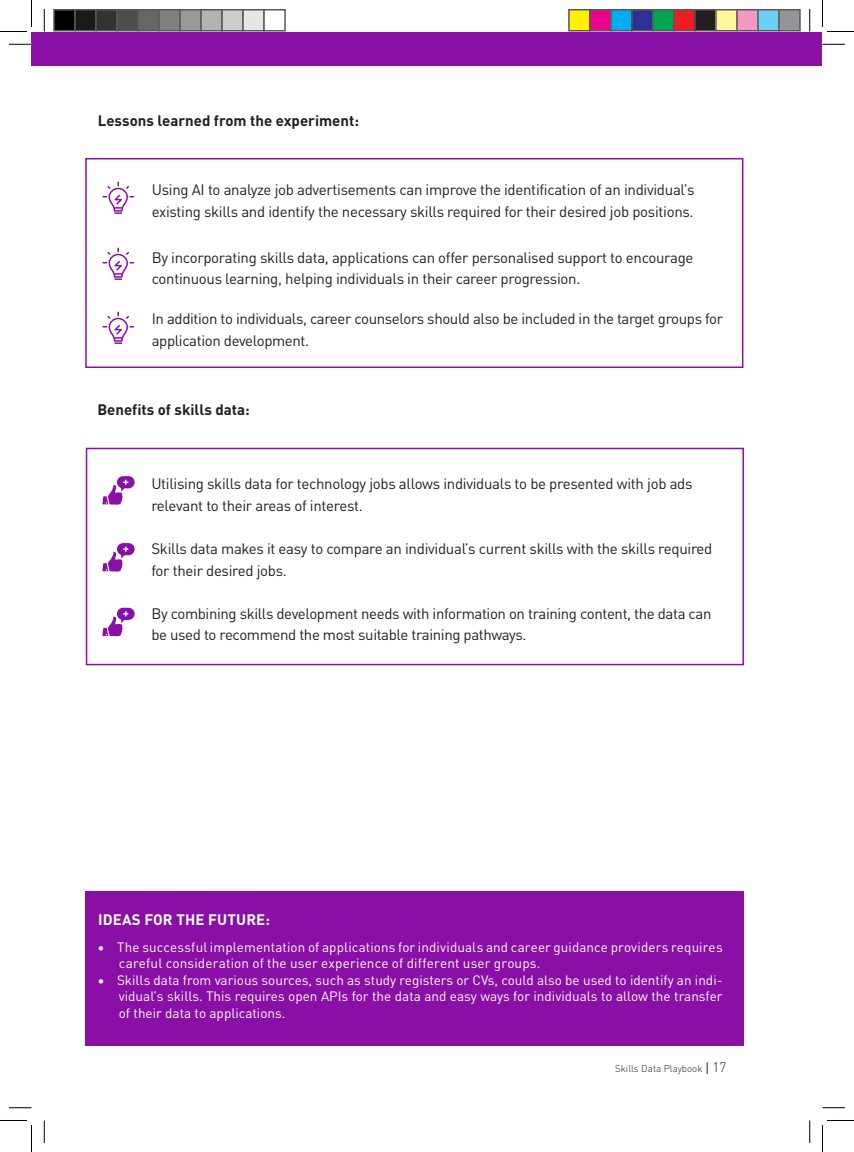
<style>
.page{position:relative;width:854px;height:1152px;background:#fff}
.page>*{position:absolute;margin:0;border:0;box-sizing:border-box;transform-origin:0 0}
._001_Leipis{font:15px/21.6px "DIN Pro";letter-spacing:-.02em;color:#231f20}
.Nelostaso_O{font:700 15px "DIN Pro";color:#231f20}
.Nelostaso_O-2{font:700 15px "DIN Pro";letter-spacing:.01em;color:#fff}
._001_Leipis-2{font:13.5px/16.5px "DIN Pro";letter-spacing:.01em;color:#fff}
.t1{font:300 9.75px "DIN Pro";color:#231f20}
.s1{font-weight:400;font-size:13.5px;color:#141f94}
.s2{font-size:13.5px}
</style>
<div class="page">
<div style="left:86px;top:448px;width:658px;height:217px;border:2px solid #8a0fa6"></div>
<div style="left:85px;top:158px;width:658px;height:210px;border:2px solid #8a0fa6"></div>
<svg style="left:102px;top:476px;width:33px;height:28px"></svg>
<svg style="left:102px;top:543px;width:33px;height:28px"></svg>
<svg style="left:102px;top:607px;width:33px;height:29px"></svg>
<div style="left:86px;top:891px;width:658px;height:154px;background:#8a0fa6"></div>
<svg style="left:103px;top:182px;width:31px;height:32px"></svg>
<svg style="left:103px;top:248px;width:31px;height:32px"></svg>
<svg style="left:103px;top:312px;width:31px;height:32px"></svg>
<div style="left:32px;top:32px;width:790px;height:34px;background:#8a0fa6"></div>
<svg style="left:9px;top:44px;width:23px;height:1px"></svg>
<svg style="left:822px;top:44px;width:23px;height:1px"></svg>
<svg style="left:9px;top:1107px;width:23px;height:1px"></svg>
<svg style="left:822px;top:1107px;width:23px;height:1px"></svg>
<svg style="left:44px;top:9px;width:1px;height:22px"></svg>
<svg style="left:44px;top:1120px;width:1px;height:23px"></svg>
<svg style="left:809px;top:9px;width:1px;height:22px"></svg>
<svg style="left:809px;top:1120px;width:1px;height:23px"></svg>
<svg style="left:0;top:0;width:32px;height:32px"></svg>
<svg style="left:0;top:1120px;width:32px;height:32px"></svg>
<svg style="left:822px;top:0;width:32px;height:32px"></svg>
<svg style="left:822px;top:1120px;width:32px;height:32px"></svg>
<div style="left:54px;top:10px;width:21px;height:21px;background:#000"></div>
<div style="left:53px;top:9px;width:23px;height:22px;border:2px solid #595959"></div>
<div style="left:75px;top:10px;width:21px;height:21px;background:#1a1a1a"></div>
<div style="left:74px;top:9px;width:23px;height:22px;border:2px solid #595959"></div>
<div style="left:96px;top:10px;width:21px;height:21px;background:#333"></div>
<div style="left:95px;top:9px;width:23px;height:22px;border:2px solid #595959"></div>
<div style="left:117px;top:10px;width:21px;height:21px;background:#4d4d4d"></div>
<div style="left:116px;top:9px;width:23px;height:22px;border:2px solid #595959"></div>
<div style="left:138px;top:10px;width:21px;height:21px;background:#666"></div>
<div style="left:137px;top:9px;width:23px;height:22px;border:2px solid #595959"></div>
<div style="left:159px;top:10px;width:21px;height:21px;background:#808080"></div>
<div style="left:158px;top:9px;width:23px;height:22px;border:2px solid #595959"></div>
<div style="left:180px;top:10px;width:21px;height:21px;background:#999"></div>
<div style="left:179px;top:9px;width:23px;height:22px;border:2px solid #595959"></div>
<div style="left:201px;top:10px;width:21px;height:21px;background:#b3b3b3"></div>
<div style="left:200px;top:9px;width:23px;height:22px;border:2px solid #595959"></div>
<div style="left:222px;top:10px;width:21px;height:21px;background:#ccc"></div>
<div style="left:221px;top:9px;width:23px;height:22px;border:2px solid #595959"></div>
<div style="left:243px;top:10px;width:21px;height:21px;background:#e6e6e6"></div>
<div style="left:242px;top:9px;width:23px;height:22px;border:2px solid #595959"></div>
<div style="left:263px;top:9px;width:23px;height:22px;border:2px solid #595959"></div>
<div style="left:569px;top:10px;width:21px;height:21px;background:#fff101"></div>
<div style="left:568px;top:9px;width:23px;height:22px;border:2px solid #595959"></div>
<div style="left:590px;top:10px;width:21px;height:21px;background:#ed028c"></div>
<div style="left:589px;top:9px;width:23px;height:22px;border:2px solid #595959"></div>
<div style="left:611px;top:10px;width:21px;height:21px;background:#00aeef"></div>
<div style="left:610px;top:9px;width:23px;height:22px;border:2px solid #595959"></div>
<div style="left:632px;top:10px;width:21px;height:21px;background:#2e3092"></div>
<div style="left:631px;top:9px;width:23px;height:22px;border:2px solid #595959"></div>
<div style="left:653px;top:10px;width:21px;height:21px;background:#00a54f"></div>
<div style="left:652px;top:9px;width:23px;height:22px;border:2px solid #595959"></div>
<div style="left:674px;top:10px;width:21px;height:21px;background:#ee1d23"></div>
<div style="left:673px;top:9px;width:23px;height:22px;border:2px solid #595959"></div>
<div style="left:695px;top:10px;width:21px;height:21px;background:#231f20"></div>
<div style="left:694px;top:9px;width:23px;height:22px;border:2px solid #595959"></div>
<div style="left:716px;top:10px;width:21px;height:21px;background:#fff79a"></div>
<div style="left:715px;top:9px;width:23px;height:22px;border:2px solid #595959"></div>
<div style="left:737px;top:10px;width:21px;height:21px;background:#f499c2"></div>
<div style="left:736px;top:9px;width:23px;height:22px;border:2px solid #595959"></div>
<div style="left:758px;top:10px;width:21px;height:21px;background:#6bcff6"></div>
<div style="left:757px;top:9px;width:23px;height:22px;border:2px solid #595959"></div>
<div style="left:779px;top:10px;width:21px;height:21px;background:#939598"></div>
<div style="left:778px;top:9px;width:23px;height:22px;border:2px solid #595959"></div>
<p class="Nelostaso_O" style="left:98px;top:108px;width:263px">Lessons learned from the experiment:</p>
<p class="_001_Leipis" style="left:152px;top:178px;width:544px">Using AI to analyze job advertisements can improve the identification of an individual’s existing skills and identify the necessary skills required for their desired job positions.</p>
<p class="_001_Leipis" style="left:152px;top:246px;width:543px">By incorporating skills data, applications can offer personalised support to encourage continuous learning, helping individuals in their career progression.</p>
<p class="_001_Leipis" style="left:152px;top:307px;width:573px">In addition to individuals, career counselors should also be included in the target groups for application development.</p>
<p class="Nelostaso_O" style="left:97px;top:398px;width:154px">Benefits of skills data:</p>
<p class="_001_Leipis" style="left:151px;top:472px;width:543px">Utilising skills data for technology jobs allows individuals to be presented with job ads relevant to their areas of interest.</p>
<p class="_001_Leipis" style="left:151px;top:537px;width:562px">Skills data makes it easy to compare an individual’s current skills with the skills required for their desired jobs.</p>
<p class="_001_Leipis" style="left:151px;top:601px;width:561px">By combining skills development needs with information on training content, the data can be used to recommend the most suitable training pathways.</p>
<p class="Nelostaso_O-2" style="left:98px;top:908px;width:173px">IDEAS FOR THE FUTURE:</p>
<p class="_001_Leipis-2" style="left:119px;top:938px;width:605px;text-indent:-21px">• The successful implementation of applications for individuals and career guidance providers requires careful consideration of the user experience of different user groups.</p>
<p class="_001_Leipis-2" style="left:119px;top:971px;width:605px;text-align:justify;text-indent:-21px">• Skills data from various sources, such as study registers or CVs, could also be used to identify an indi&shy;vidual’s skills. This requires open APIs for the data and easy ways for individuals to allow the transfer of their data to applications.</p>
<p class="t1" style="left:615px;top:1061px;width:113px">Skills Data Playbook <span class="s1">|</span> <span class="s2">17</span></p>
</div>
